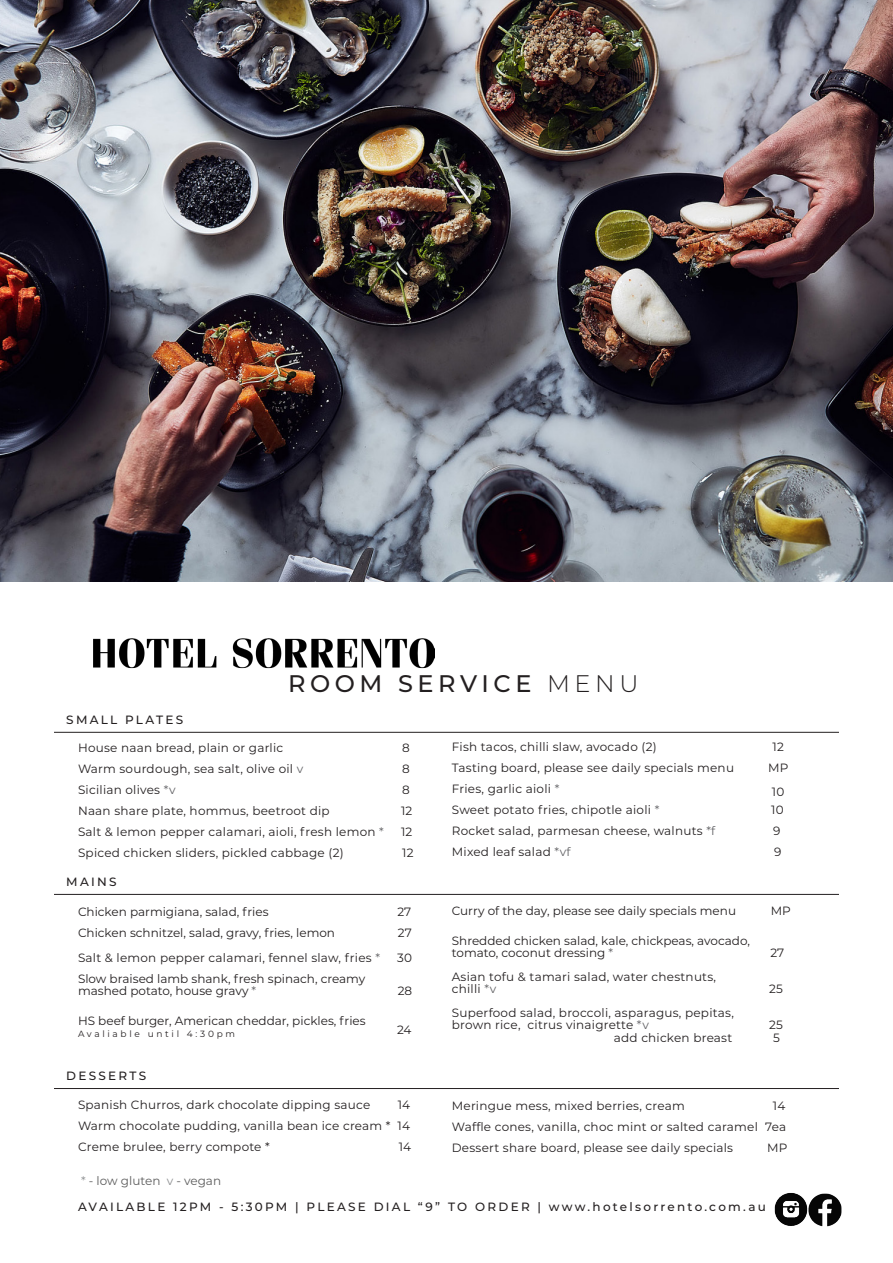
<style>
.page{position:relative;width:893px;height:1263px;background:#fff}
.page>*{position:absolute;margin:0;border:0;box-sizing:border-box;transform-origin:0 0}
.t1{font:500 24px "Montserrat";letter-spacing:.19em;color:#231f20}
.t2{font:12px/21px "Montserrat";letter-spacing:.02em;color:#231f20}
.t3{font:12px/12px "Montserrat";color:#231f20}
.t4{font:500 12px "Montserrat";letter-spacing:.19em;color:#231f20}
.t5{font:12px "Montserrat";color:#5d5d5d}
.t6{font:9px "Montserrat";letter-spacing:.3em;color:#231f20}
.s1{font-weight:300}
.s2{color:#636366}
.s3{color:#8e9092}
</style>
<div class="page">
<img style="left:94px;top:639px;width:340px;height:30px">
<hr style="left:54px;top:732px;width:785px;height:1px;background:#231f20">
<hr style="left:54px;top:894px;width:785px;height:1px;background:#231f20">
<hr style="left:54px;top:1088px;width:785px;height:1px;background:#231f20">
<img style="left:775px;top:1193px;width:67px;height:34px">
<img style="left:0;top:0;width:893px;height:582px">
<p class="t4" style="left:66px;top:711px;width:118px">SMALL PLATES</p>
<p class="t1" style="left:288px;top:666px;width:352px">ROOM SERVICE <span class="s1">MENU</span></p>
<p class="t2" style="left:78px;top:737px;width:207px">House naan bread, plain or garlic</p>
<p class="t2" style="left:402px;top:737px;width:9px">8</p>
<p class="t2" style="left:78px;top:758px;width:227px">Warm sourdough, sea salt, olive oil <span class="s2">v</span></p>
<p class="t2" style="left:402px;top:758px;width:9px">8</p>
<p class="t2" style="left:78px;top:779px;width:99px">Sicilian olives <span class="s2">*v</span></p>
<p class="t2" style="left:402px;top:779px;width:9px">8</p>
<p class="t2" style="left:78px;top:800px;width:253px">Naan share plate, hommus, beetroot dip</p>
<p class="t2" style="left:401px;top:800px;width:13px">12</p>
<p class="t2" style="left:78px;top:821px;width:307px">Salt &amp; lemon pepper calamari, aioli, fresh lemon <span class="s2">*</span></p>
<p class="t2" style="left:401px;top:821px;width:13px">12</p>
<p class="t2" style="left:78px;top:842px;width:267px">Spiced chicken sliders, pickled cabbage (2)</p>
<p class="t2" style="left:402px;top:842px;width:13px">12</p>
<p class="t2" style="left:452px;top:736px;width:206px">Fish tacos, chilli slaw, avocado (2)</p>
<p class="t2" style="left:773px;top:736px;width:13px">12</p>
<p class="t2" style="left:452px;top:757px;width:284px">Tasting board, please see daily specials menu</p>
<p class="t2" style="left:768px;top:757px;width:22px">MP</p>
<p class="t2" style="left:452px;top:778px;width:209px">Fries, garlic aioli <span class="s2">*<br></span>Sweet potato fries, chipotle aioli <span class="s2">*</span></p>
<p class="t2" style="left:772px;top:780px;width:14px">10</p>
<p class="t2" style="left:771px;top:799px;width:14px">10</p>
<p class="t2" style="left:452px;top:820px;width:265px">Rocket salad, parmesan cheese, walnuts <span class="s2">*f</span></p>
<p class="t2" style="left:773px;top:820px;width:9px">9</p>
<p class="t2" style="left:452px;top:841px;width:120px">Mixed leaf salad <span class="s2">*vf</span></p>
<p class="t2" style="left:774px;top:841px;width:9px">9</p>
<p class="t4" style="left:66px;top:873px;width:52px">MAINS</p>
<p class="t3" style="left:78px;top:905px;width:192px">Chicken parmigiana, salad, fries</p>
<p class="t2" style="left:397px;top:900px;width:15px">27</p>
<p class="t3" style="left:78px;top:926px;width:259px">Chicken schnitzel, salad, gravy, fries, lemon</p>
<p class="t2" style="left:398px;top:921px;width:15px">27</p>
<p class="t2" style="left:78px;top:947px;width:303px">Salt &amp; lemon pepper calamari, fennel slaw, fries <span class="s2">*</span></p>
<p class="t2" style="left:397px;top:947px;width:16px">30</p>
<p class="t3" style="left:78px;top:972px;width:289px">Slow braised lamb shank, fresh spinach, creamy mashed potato, house gravy <span class="s2">*</span></p>
<p class="t2" style="left:398px;top:980px;width:16px">28</p>
<p class="t3" style="left:452px;top:904px;width:286px">Curry of the day, please see daily specials menu</p>
<p class="t2" style="left:771px;top:900px;width:22px">MP</p>
<p class="t3" style="left:452px;top:934px;width:300px">Shredded chicken salad, kale, chickpeas, avocado, tomato, coconut dressing <span class="s2">*</span></p>
<p class="t2" style="left:770px;top:942px;width:15px">27</p>
<p class="t2" style="left:452px;top:970px;width:266px;line-height:12px">Asian tofu &amp; tamari salad, water chestnuts, chilli <span class="s2">*v</span></p>
<p class="t2" style="left:769px;top:978px;width:15px">25</p>
<p class="t3" style="left:78px;top:1014px;width:289px">HS beef burger, American cheddar, pickles, fries</p>
<p class="t6" style="left:78px;top:1028px;width:159px">Avaliable until 4:30pm</p>
<p class="t2" style="left:397px;top:1019px;width:16px">24</p>
<p class="t2" style="left:452px;top:1006px;width:284px;line-height:12px">Superfood salad, broccoli, asparagus, pepitas, brown rice, citrus vinaigrette <span class="s2">*v</span></p>
<p class="t2" style="left:769px;top:1014px;width:15px">25</p>
<p class="t2" style="left:614px;top:1027px;width:120px">add chicken breast</p>
<p class="t2" style="left:773px;top:1027px;width:8px">5</p>
<p class="t4" style="left:66px;top:1067px;width:81px">DESSERTS</p>
<p class="t2" style="left:78px;top:1094px;width:294px">Spanish Churros, dark chocolate dipping sauce</p>
<p class="t2" style="left:78px;top:1094px;width:334px;text-align:justify;text-indent:320px">14<br>Warm chocolate pudding, vanilla bean ice cream * 14<br>Creme brulee, berry compote *</p>
<p class="t2" style="left:399px;top:1136px;width:14px">14</p>
<p class="t2" style="left:452px;top:1095px;width:234px">Meringue mess, mixed berries, cream</p>
<p class="t2" style="left:452px;top:1095px;width:336px;text-align:justify;text-indent:321px">14<br>Waffle cones, vanilla, choc mint or salted caramel 7ea Dessert share board, please see daily specials</p>
<p class="t2" style="left:767px;top:1137px;width:22px">MP</p>
<p class="t5" style="left:81px;top:1173px;width:141px"><span class="s3">*</span> - low gluten <span class="s3">v</span> - vegan</p>
<p class="t4" style="left:78px;top:1198px;width:689px">AVAILABLE 12PM - 5:30PM | PLEASE DIAL “9” TO ORDER | www.hotelsorrento.com.au</p>
</div>
